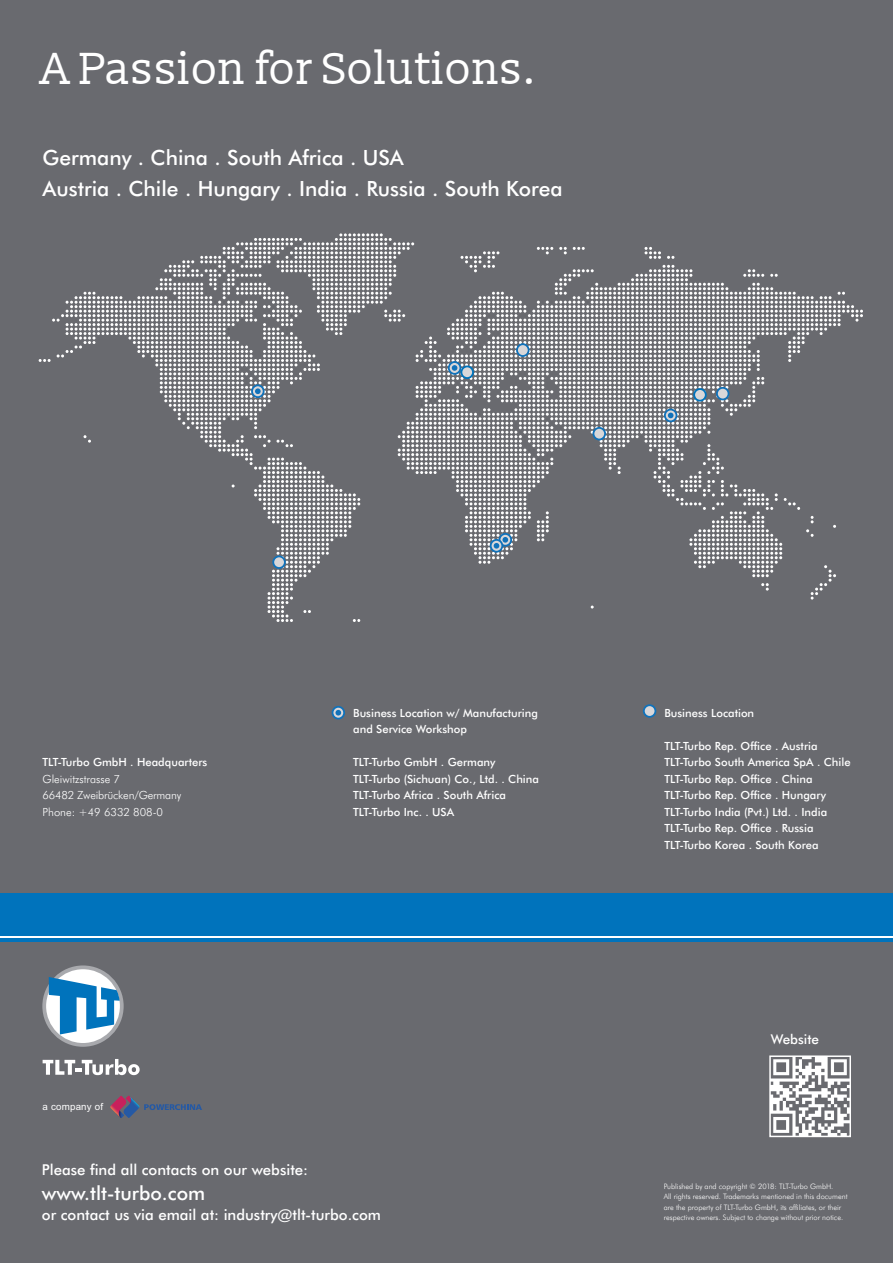
<style>
.page{position:relative;width:893px;height:1263px;background:#696a6f}
.page>*{position:absolute;margin:0;border:0;box-sizing:border-box;transform-origin:0 0}
.t1{font:45px "Slabo 13 px";letter-spacing:-.01em;color:#fff}
.t2{font:500 21px/31.5px "Futura BT";color:#fff}
.t3{font:500 19.5px "Futura BT";color:#fff}
.t4{font:500 15px "Futura BT";color:#fff}
.t5{font:500 13.5px "Futura BT";color:#fff}
.t6{font:500 11.25px/16.5px "Futura BT";color:#fff}
.t7{font:300 11.25px/16.5px "Futura BT";color:#fff}
.t8{font:9.75px "Arial";letter-spacing:.02em;color:#fff}
.t9{font:300 7.5px/10.5px "Futura BT";color:#fff}
</style>
<div class="page">
<svg style="left:0;top:935px;width:893px;height:3px;background:#aad0e8"></svg>
<svg style="left:39px;top:233px;width:824px;height:389px"></svg>
<div style="left:694px;top:389px;width:12px;height:12px;background:#d8d7d9;border-radius:50%"></div>
<div style="left:693px;top:388px;width:14px;height:14px;border:2px solid #0073bc;border-radius:50%"></div>
<div style="left:461px;top:366px;width:12px;height:12px;background:#d8d7d9;border-radius:50%"></div>
<div style="left:460px;top:365px;width:14px;height:14px;border:2px solid #0073bc;border-radius:50%"></div>
<div style="left:0;top:893px;width:893px;height:42px;background:#0073bc"></div>
<hr style="left:0;top:938px;width:893px;height:4px;background:#0073bc">
<svg style="left:332px;top:707px;width:12px;height:12px"></svg>
<div style="left:332px;top:706px;width:13px;height:13px;border:2px solid #1172ba;border-radius:50%"></div>
<svg style="left:335px;top:710px;width:6px;height:5px"></svg>
<div style="left:644px;top:705px;width:11px;height:12px;background:#d8d7d9;border-radius:50%"></div>
<div style="left:643px;top:704px;width:13px;height:14px;border:2px solid #1172ba;border-radius:50%"></div>
<img style="left:772px;top:1058px;width:76px;height:76px">
<div style="left:769px;top:1055px;width:82px;height:82px;border:2px solid #fff"></div>
<svg style="left:42px;top:965px;width:82px;height:82px"></svg>
<svg style="left:43px;top:1059px;width:97px;height:16px"></svg>
<svg style="left:110px;top:1096px;width:92px;height:22px"></svg>
<h1 class="t1" style="left:43px;top:50px;width:497px">A Passion for Solutions.</h1>
<h2 class="t2" style="left:43px;top:142px;width:522px">Germany . China . South Africa . USA<br>Austria . Chile . Hungary . India . Russia . South Korea</h2>
<p class="t6" style="left:43px;top:754px;width:166px">TLT-Turbo GmbH . Headquarters</p>
<p class="t7" style="left:43px;top:771px;width:140px">Gleiwitzstrasse 7<br>66482 Zweibrücken/Germany<br>Phone: +49 6332 808-0</p>
<p class="t6" style="left:353px;top:705px;width:186px">Business Location w/ Manufacturing and Service Workshop</p>
<p class="t6" style="left:353px;top:754px;width:187px">TLT-Turbo GmbH . Germany<br>TLT-Turbo (Sichuan) Co., Ltd. . China<br>TLT-Turbo Africa . South Africa<br>TLT-Turbo Inc. . USA</p>
<p class="t8" style="left:43px;top:1101px;width:62px">a company of</p>
<h3 class="t4" style="left:42px;top:1161px;width:268px">Please find all contacts on our website:</h3>
<h3 class="t3" style="left:42px;top:1182px;width:165px">www.tlt-turbo.com</h3>
<h3 class="t4" style="left:42px;top:1206px;width:341px">or contact us via email at: industry@tlt-turbo.com</h3>
<p class="t6" style="left:664px;top:704px;width:91px">Business Location</p>
<p class="t6" style="left:664px;top:737px;width:188px">TLT-Turbo Rep. Office . Austria<br>TLT-Turbo South America SpA . Chile<br>TLT-Turbo Rep. Office . China<br>TLT-Turbo Rep. Office . Hungary<br>TLT-Turbo India (Pvt.) Ltd. . India<br>TLT-Turbo Rep. Office . Russia<br>TLT-Turbo Korea . South Korea</p>
<p class="t5" style="left:771px;top:1031px;width:50px">Website</p>
<p class="t9" style="left:664px;top:1181px;width:185px">Published by and copyright © 2018: TLT-Turbo GmbH.<br>All rights reserved. Trademarks mentioned in this document are the property of TLT-Turbo GmbH, its affiliates, or their respective owners. Subject to change without prior notice.</p>
</div>
